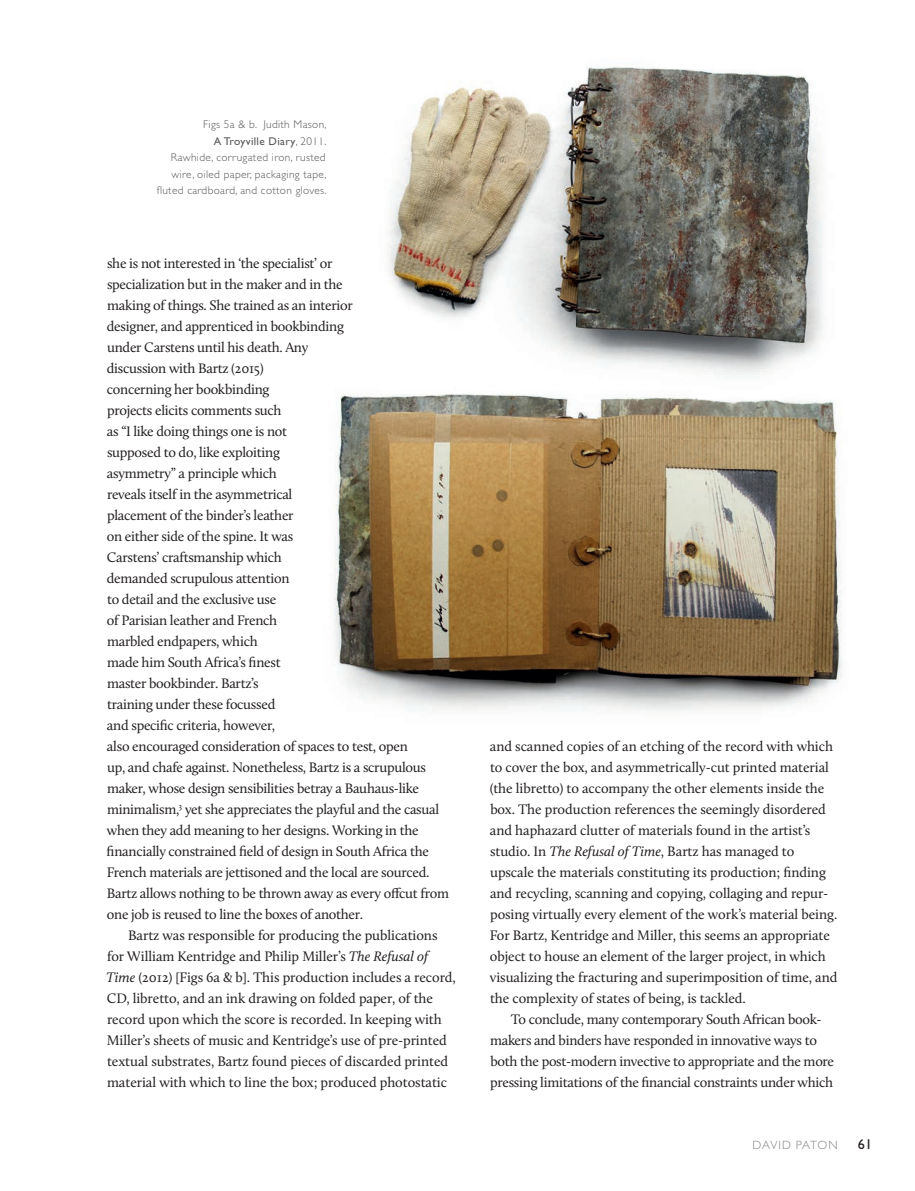
<style>
.page{position:relative;width:915px;height:1191px;background:#fff}
.page>*{position:absolute;margin:0;border:0;box-sizing:border-box;transform-origin:0 0}
.t1{font:14.25px "Calluna";letter-spacing:-.02em;color:#231f20}
.t2{font:14.25px "Gill Sans Std";color:#231f20}
.t3{font:300 12px "Gill Sans Std";letter-spacing:.04em;color:#808285}
.t4{font:300 11.25px/16.5px "Gill Sans Std";letter-spacing:.03em;color:#57585a;text-align:right}
.s1{font-weight:400}
.s2{font-style:italic}
</style>
<div class="page">
<img style="left:334px;top:394px;width:508px;height:317px">
<img style="left:389px;top:65px;width:434px;height:310px">
<p class="t4" style="left:157px;top:116px;width:171px">Figs 5a &amp; b. Judith Mason,<br><span class="s1">A Troyville Diary</span>, 2011.<br>Rawhide, corrugated iron, rusted wire, oiled paper, packaging tape, fluted cardboard, and cotton gloves.</p>
<p class="t1" style="left:107px;top:254px;width:227px">she is not interested in ‘the specialist’ or</p>
<p class="t1" style="left:107px;top:275px;width:237px">specialization but in the maker and in the</p>
<p class="t1" style="left:107px;top:296px;width:247px">making of things. She trained as an interior</p>
<p class="t1" style="left:107px;top:317px;width:238px">designer, and apprenticed in bookbinding</p>
<p class="t1" style="left:107px;top:338px;width:203px">under Carstens until his death. Any</p>
<p class="t1" style="left:107px;top:359px;width:158px">discussion with Bartz (2015)</p>
<p class="t1" style="left:107px;top:380px;width:164px">concerning her bookbinding</p>
<p class="t1" style="left:107px;top:401px;width:176px">projects elicits comments such</p>
<p class="t1" style="left:107px;top:422px;width:182px">as “I like doing things one is not</p>
<p class="t1" style="left:107px;top:443px;width:174px">supposed to do, like exploiting</p>
<p class="t1" style="left:107px;top:464px;width:171px">asymmetry” a principle which</p>
<p class="t1" style="left:107px;top:485px;width:187px">reveals itself in the asymmetrical</p>
<p class="t1" style="left:107px;top:506px;width:188px">placement of the binder’s leather</p>
<p class="t1" style="left:107px;top:527px;width:188px">on either side of the spine. It was</p>
<p class="t1" style="left:107px;top:548px;width:176px">Carstens’ craftsmanship which</p>
<p class="t1" style="left:107px;top:569px;width:184px">demanded scrupulous attention</p>
<p class="t1" style="left:107px;top:590px;width:171px">to detail and the exclusive use</p>
<p class="t1" style="left:107px;top:611px;width:172px">of Parisian leather and French</p>
<p class="t1" style="left:107px;top:632px;width:152px">marbled endpapers, which</p>
<p class="t1" style="left:107px;top:654px;width:175px">made him South Africa’s finest</p>
<p class="t1" style="left:107px;top:675px;width:153px">master bookbinder. Bartz’s</p>
<p class="t1" style="left:107px;top:696px;width:170px">training under these focussed</p>
<p class="t1" style="left:107px;top:717px;width:170px">and specific criteria, however,</p>
<p class="t1" style="left:107px;top:738px;width:302px">also encouraged consideration of spaces to test, open</p>
<p class="t1" style="left:107px;top:759px;width:320px">up, and chafe against. Nonetheless, Bartz is a scrupulous</p>
<p class="t1" style="left:107px;top:780px;width:313px">maker, whose design sensibilities betray a Bauhaus-like</p>
<p class="t1" style="left:107px;top:800px;width:333px">minimalism,<sup>3</sup> yet she appreciates the playful and the casual</p>
<p class="t1" style="left:107px;top:821px;width:313px">when they add meaning to her designs. Working in the</p>
<p class="t1" style="left:107px;top:842px;width:324px">financially constrained field of design in South Africa the</p>
<p class="t1" style="left:107px;top:863px;width:324px">French materials are jettisoned and the local are sourced.</p>
<p class="t1" style="left:107px;top:884px;width:344px">Bartz allows nothing to be thrown away as every offcut from</p>
<p class="t1" style="left:107px;top:905px;width:257px">one job is reused to line the boxes of another.</p>
<p class="t1" style="left:128px;top:926px;width:311px">Bartz was responsible for producing the publications</p>
<p class="t1" style="left:107px;top:947px;width:322px">for William Kentridge and Philip Miller’s <span class="s2">The Refusal of</span></p>
<p class="t1" style="left:106px;top:968px;width:351px"><span class="s2">Time</span> (2012) [Figs 6a &amp; b]. This production includes a record,</p>
<p class="t1" style="left:107px;top:989px;width:328px">CD, libretto, and an ink drawing on folded paper, of the</p>
<p class="t1" style="left:107px;top:1010px;width:336px">record upon which the score is recorded. In keeping with</p>
<p class="t1" style="left:107px;top:1031px;width:341px">Miller’s sheets of music and Kentridge’s use of pre-printed</p>
<p class="t1" style="left:107px;top:1052px;width:342px">textual substrates, Bartz found pieces of discarded printed</p>
<p class="t1" style="left:107px;top:1073px;width:341px">material with which to line the box; produced photostatic</p>
<p class="t1" style="left:490px;top:737px;width:344px">and scanned copies of an etching of the record with which</p>
<p class="t1" style="left:490px;top:758px;width:340px">to cover the box, and asymmetrically-cut printed material</p>
<p class="t1" style="left:489px;top:779px;width:336px">(the libretto) to accompany the other elements inside the</p>
<p class="t1" style="left:490px;top:800px;width:337px">box. The production references the seemingly disordered</p>
<p class="t1" style="left:490px;top:821px;width:322px">and haphazard clutter of materials found in the artist’s</p>
<p class="t1" style="left:490px;top:842px;width:306px">studio. In <span class="s2">The Refusal of Time</span>, Bartz has managed to</p>
<p class="t1" style="left:490px;top:864px;width:337px">upscale the materials constituting its production; finding</p>
<p class="t1" style="left:490px;top:885px;width:339px">and recycling, scanning and copying, collaging and repur-</p>
<p class="t1" style="left:490px;top:906px;width:348px">posing virtually every element of the work’s material being.</p>
<p class="t1" style="left:489px;top:927px;width:341px">For Bartz, Kentridge and Miller, this seems an appropriate</p>
<p class="t1" style="left:489px;top:948px;width:337px">object to house an element of the larger project, in which</p>
<p class="t1" style="left:490px;top:969px;width:349px">visualizing the fracturing and superimposition of time, and</p>
<p class="t1" style="left:490px;top:990px;width:257px">the complexity of states of being, is tackled.</p>
<p class="t1" style="left:510px;top:1011px;width:312px">To conclude, many contemporary South African book-</p>
<p class="t1" style="left:490px;top:1032px;width:328px">makers and binders have responded in innovative ways to</p>
<p class="t1" style="left:490px;top:1053px;width:345px">both the post-modern invective to appropriate and the more</p>
<p class="t1" style="left:490px;top:1074px;width:344px">pressing limitations of the financial constraints under which</p>
<p class="t3" style="left:752px;top:1137px;width:87px">DAVID PATON</p>
<p class="t2" style="left:857px;top:1135px;width:16px">61</p>
</div>
